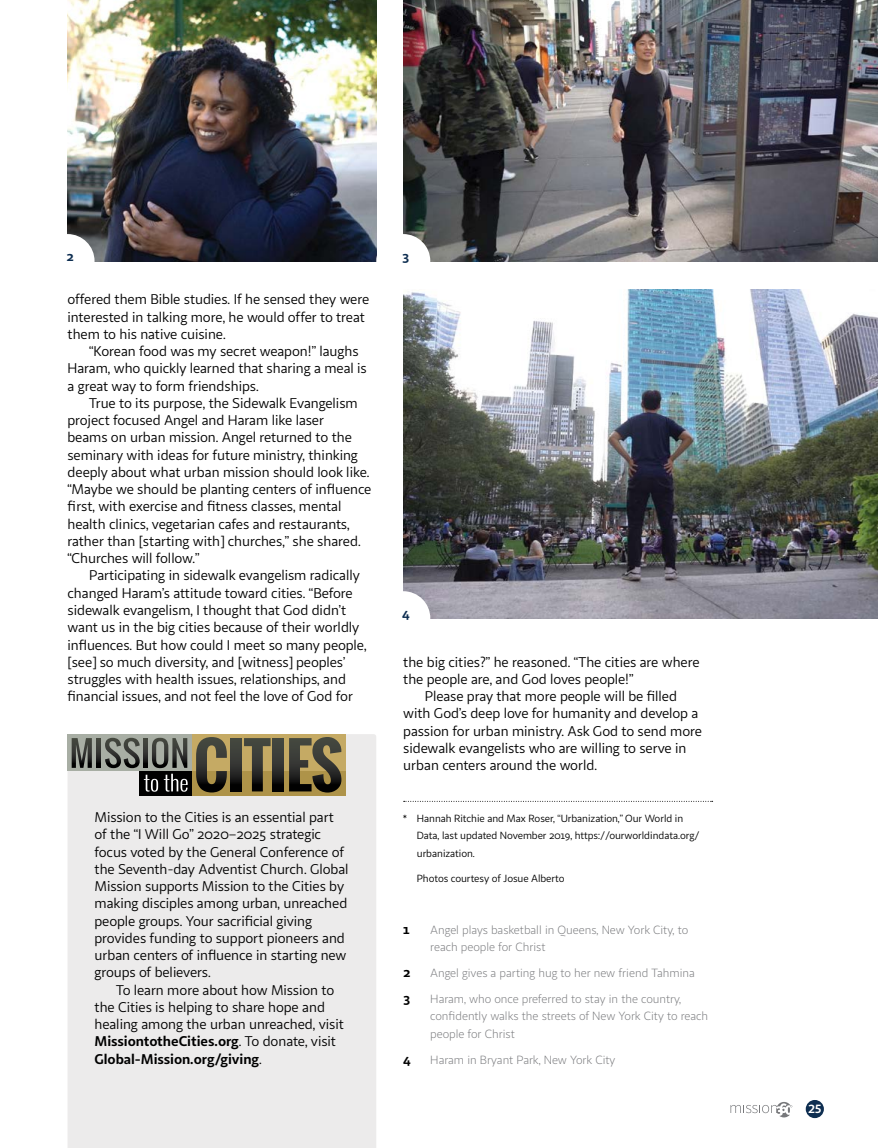
<style>
.page{position:relative;width:878px;height:1148px;background:#fff}
.page>*{position:absolute;margin:0;border:0;box-sizing:border-box;transform-origin:0 0}
.t1{font:14.25px/17.2px "Sana Sans";letter-spacing:-.005em;color:#000}
.t2{font:700 13.5px "Sana Sans";color:#000}
.t3{font:700 13.5px "Sana Sans";color:#0e2e51}
.t4{font:12px/17.2px "Sana Sans";letter-spacing:-.01em;color:#77787b}
.t5{font:700 12px "Sana Sans";color:#fff}
.t6{font:10.5px/17.2px "Sana Sans";letter-spacing:-.005em;color:#000}
.s1{font-weight:700}
</style>
<div class="page">
<div style="left:806px;top:1100px;width:17px;height:17px;background:#0e2e51;border-radius:50%"></div>
<div style="left:805px;top:1099px;width:18px;height:19px;border:2px solid #0e2e51;border-radius:50%"></div>
<svg style="left:730px;top:1102px;width:62px;height:15px"></svg>
<svg style="left:403px;top:801px;width:309px;height:1px"></svg>
<img style="left:68px;top:0;width:308px;height:261px">
<img style="left:403px;top:0;width:475px;height:261px">
<img style="left:403px;top:290px;width:475px;height:328px">
<div style="left:67px;top:734px;width:309px;height:414px;background:#ecebeb"></div>
<div style="left:68px;top:734px;width:124px;height:37px;background:#a8aea4"></div>
<div style="left:192px;top:771px;width:153px;height:24px;background:#ae9349"></div>
<div style="left:192px;top:734px;width:153px;height:37px;background:#c5aa64"></div>
<div style="left:139px;top:771px;width:53px;height:24px;background:#000"></div>
<svg style="left:72px;top:738px;width:20px;height:30px"></svg>
<svg style="left:97px;top:738px;width:4px;height:30px"></svg>
<svg style="left:231px;top:738px;width:10px;height:53px"></svg>
<svg style="left:244px;top:738px;width:26px;height:53px"></svg>
<svg style="left:273px;top:738px;width:11px;height:53px"></svg>
<svg style="left:289px;top:737px;width:52px;height:55px"></svg>
<svg style="left:105px;top:737px;width:83px;height:54px"></svg>
<svg style="left:196px;top:737px;width:31px;height:55px"></svg>
<div style="left:40px;top:234px;width:54px;height:54px;background:#fff;border-radius:50%"></div>
<div style="left:376px;top:234px;width:54px;height:54px;background:#fff;border-radius:50%"></div>
<div style="left:376px;top:591px;width:54px;height:54px;background:#fff;border-radius:50%"></div>
<p class="t3" style="left:66px;top:248px;width:9px">2</p>
<p class="t3" style="left:402px;top:248px;width:9px">3</p>
<p class="t1" style="left:68px;top:291px;width:303px">offered them Bible studies. If he sensed they were interested in talking more, he would offer to treat them to his native cuisine.</p>
<p class="t1" style="left:68px;top:342px;width:301px;text-indent:22px">“Korean food was my secret weapon!” laughs<br>Haram, who quickly learned that sharing a meal is a great way to form friendships.</p>
<p class="t1" style="left:68px;top:394px;width:305px;text-indent:22px">True to its purpose, the Sidewalk Evangelism project focused Angel and Haram like laser<br>beams on urban mission. Angel returned to the seminary with ideas for future ministry, thinking deeply about what urban mission should look like. “Maybe we should be planting centers of influence first, with exercise and fitness classes, mental health clinics, vegetarian cafes and restaurants, rather than [starting with] churches,” she shared. “Churches will follow.”</p>
<p class="t1" style="left:68px;top:567px;width:300px;text-indent:22px">Participating in sidewalk evangelism radically changed Haram’s attitude toward cities. “Before sidewalk evangelism, I thought that God didn’t want us in the big cities because of their worldly influences. But how could I meet so many people, [see] so much diversity, and [witness] peoples’ struggles with health issues, relationships, and financial issues, and not feel the love of God for</p>
<p class="t1" style="left:94px;top:808px;width:255px">Mission to the Cities is an essential part of the “I Will Go” 2020–2025 strategic focus voted by the General Conference of the Seventh-day Adventist Church. Global Mission supports Mission to the Cities by making disciples among urban, unreached people groups. Your sacrificial giving provides funding to support pioneers and urban centers of influence in starting new groups of believers.</p>
<p class="t1" style="left:94px;top:981px;width:251px;text-indent:22px">To learn more about how Mission to the Cities is helping to share hope and healing among the urban unreached, visit <span class="s1">MissiontotheCities.org</span>. To donate, visit <span class="s1">Global-Mission.org/giving</span>.</p>
<p class="t3" style="left:402px;top:605px;width:9px">4</p>
<p class="t1" style="left:403px;top:653px;width:298px">the big cities?” he reasoned. “The cities are where</p>
<p class="t1" style="left:403px;top:670px;width:232px">the people are, and God loves people!”</p>
<p class="t1" style="left:425px;top:687px;width:253px">Please pray that more people will be filled</p>
<p class="t1" style="left:403px;top:705px;width:296px">with God’s deep love for humanity and develop a</p>
<p class="t1" style="left:403px;top:722px;width:300px">passion for urban ministry. Ask God to send more</p>
<p class="t1" style="left:403px;top:739px;width:285px">sidewalk evangelists who are willing to serve in</p>
<p class="t1" style="left:403px;top:757px;width:195px">urban centers around the world.</p>
<p class="t6" style="left:417px;top:809px;width:284px;text-indent:-14px">* Hannah Ritchie and Max Roser, “Urbanization,” Our World in<br>Data, last updated November 2019, https://ourworldindata.org/ urbanization.</p>
<p class="t6" style="left:417px;top:870px;width:149px">Photos courtesy of Josue Alberto</p>
<p class="t2" style="left:403px;top:920px;width:8px">1</p>
<p class="t4" style="left:430px;top:921px;width:259px">Angel plays basketball in Queens, New York City, to reach people for Christ</p>
<p class="t2" style="left:403px;top:964px;width:9px">2</p>
<p class="t4" style="left:430px;top:964px;width:266px">Angel gives a parting hug to her new friend Tahmina</p>
<p class="t2" style="left:403px;top:989px;width:9px">3</p>
<p class="t4" style="left:430px;top:990px;width:279px">Haram, who once preferred to stay in the country, confidently walks the streets of New York City to reach people for Christ</p>
<p class="t2" style="left:403px;top:1050px;width:9px">4</p>
<p class="t4" style="left:430px;top:1051px;width:187px">Haram in Bryant Park, New York City</p>
<p class="t5" style="left:808px;top:1101px;width:15px">25</p>
</div>
